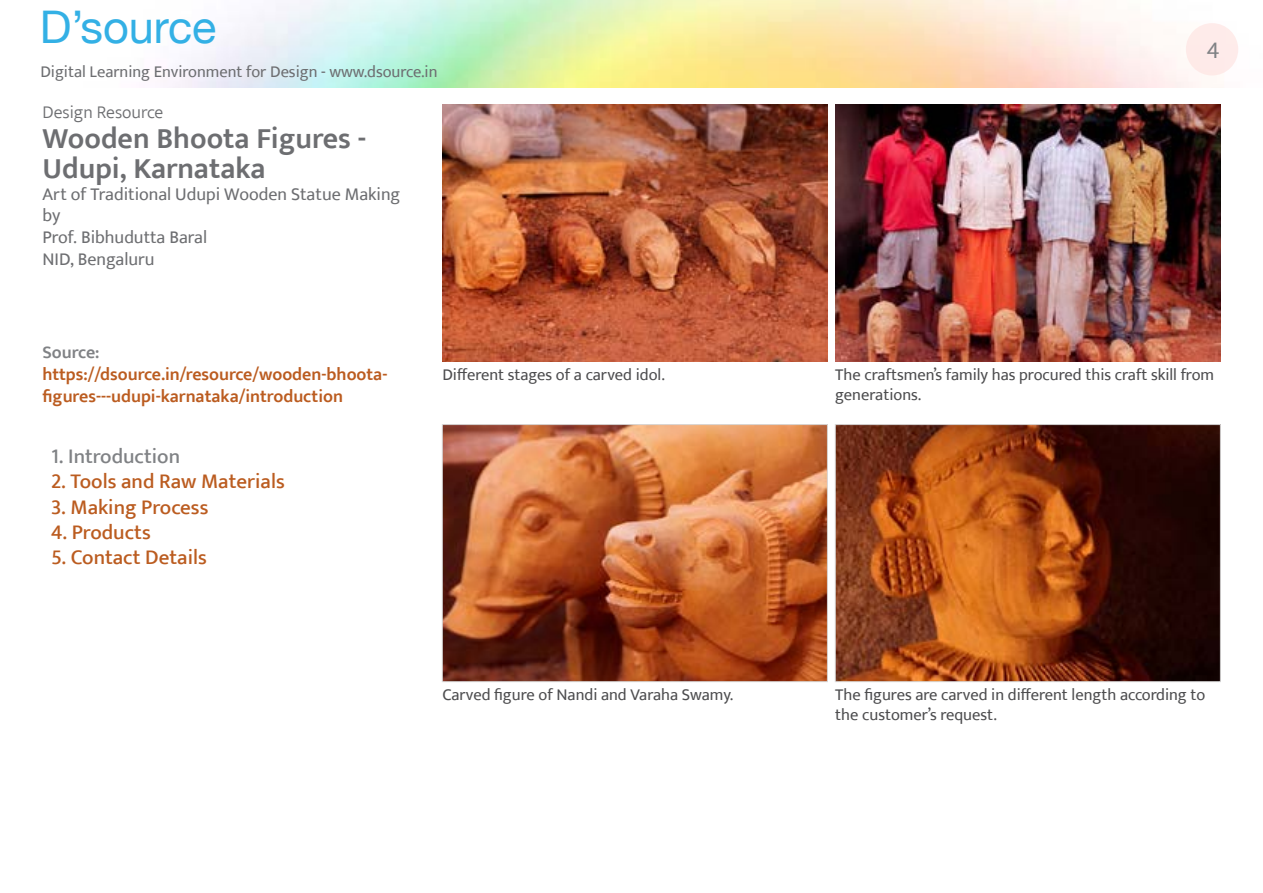
<style>
.page{position:relative;width:1263px;height:893px;background:#fff}
.page>*{position:absolute;margin:0;border:0;box-sizing:border-box;transform-origin:0 0}
.t1{font:45px "Helvetica Neue";color:#33b0e5}
.t2{font:600 30px/30px "Ek Mukta";color:#6d6e71}
.t3{font:24px "Ek Mukta";color:#808285}
.t4{font:500 21px "Ek Mukta";color:#bb5c20}
.t5{font:500 21px "Ek Mukta";color:#808285}
.t6{font:600 18px/21.6px "Ek Mukta";color:#bb5c20}
.t7{font:18px/21.6px "Ek Mukta";color:#6d6e71}
.t8{font:300 18px "Ek Mukta";color:#6d6e71}
.t9{font:600 18px "Ek Mukta";color:#808285}
.t10{font:16.5px/19.8px "Ek Mukta";color:#4d4d4f}
.t11{font:16.5px "Ek Mukta";color:#6d6e71}
</style>
<div class="page">
<div style="left:1186px;top:23px;width:52px;height:52px;background:#feebea;border-radius:50%"></div>
<img style="left:837px;top:426px;width:381px;height:254px">
<div style="left:835px;top:424px;width:385px;height:258px;border:1px solid #d9d9d9"></div>
<img style="left:835px;top:105px;width:385px;height:257px">
<img style="left:444px;top:426px;width:381px;height:254px">
<div style="left:442px;top:424px;width:385px;height:258px;border:1px solid #d9d9d9"></div>
<img style="left:442px;top:105px;width:385px;height:257px">
<h1 class="t1" style="left:40px;top:0;width:178px">D’source</h1>
<p class="t11" style="left:40px;top:62px;width:399px">Digital Learning Environment for Design - www.dsource.in</p>
<p class="t8" style="left:43px;top:101px;width:122px">Design Resource</p>
<h2 class="t2" style="left:43px;top:123px;width:325px">Wooden Bhoota Figures -<br>Udupi, Karnataka</h2>
<p class="t7" style="left:43px;top:183px;width:359px">Art of Traditional Udupi Wooden Statue Making by<br>Prof. Bibhudutta Baral<br>NID, Bengaluru</p>
<p class="t9" style="left:43px;top:342px;width:59px">Source:</p>
<p class="t6" style="left:43px;top:363px;width:346px">https://dsource.in/resource/wooden-bhoota&shy;figures---udupi-karnataka/introduction</p>
<p class="t5" style="left:51px;top:444px;width:131px">1. Introduction</p>
<p class="t4" style="left:51px;top:469px;width:235px">2. Tools and Raw Materials</p>
<p class="t4" style="left:51px;top:494px;width:159px">3. Making Process</p>
<p class="t4" style="left:51px;top:519px;width:101px">4. Products</p>
<p class="t4" style="left:51px;top:544px;width:157px">5. Contact Details</p>
<p class="t10" style="left:442px;top:365px;width:224px">Different stages of a carved idol.</p>
<p class="t10" style="left:442px;top:685px;width:293px">Carved figure of Nandi and Varaha Swamy.</p>
<h3 class="t3" style="left:1207px;top:35px;width:14px">4</h3>
<p class="t10" style="left:835px;top:365px;width:380px">The craftsmen’s family has procured this craft skill from generations.</p>
<p class="t10" style="left:835px;top:685px;width:372px">The figures are carved in different length according to the customer’s request.</p>
</div>
